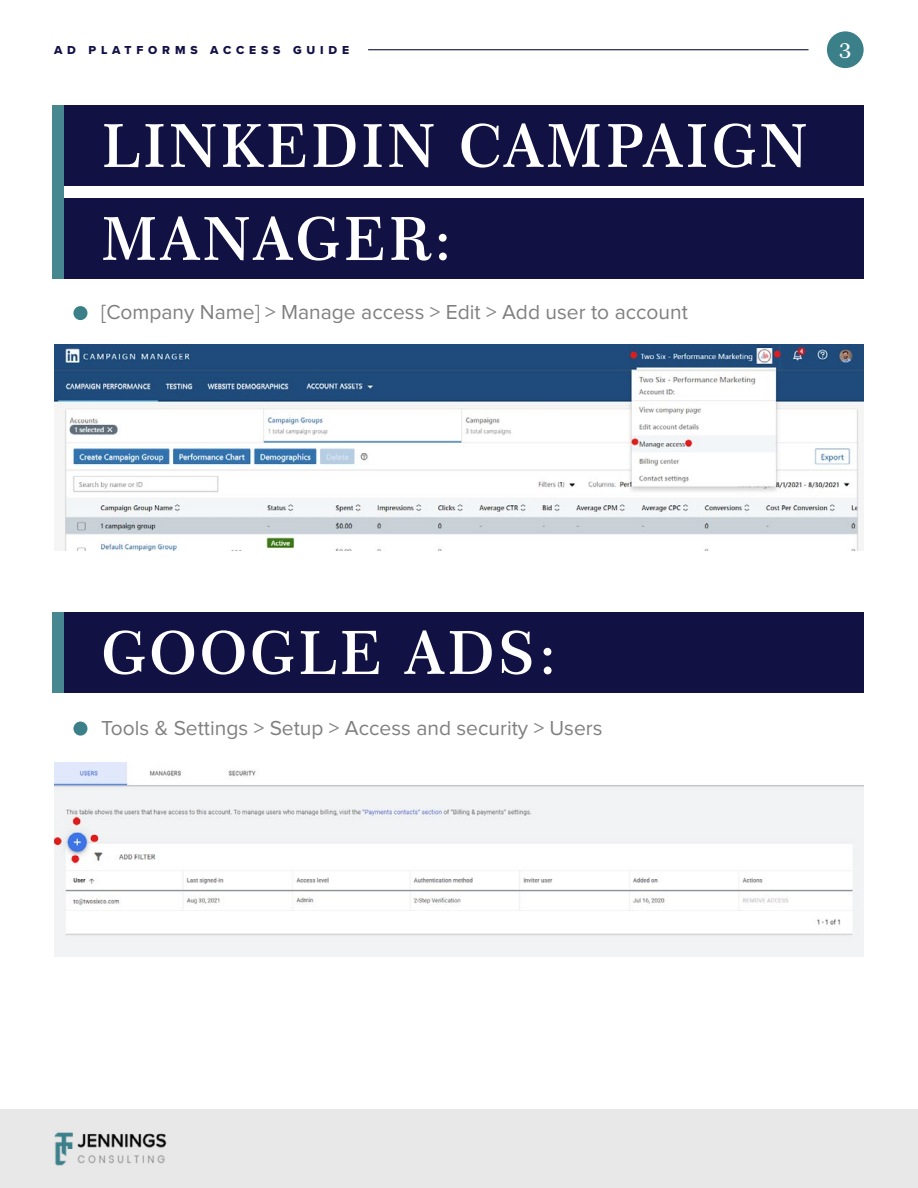
<style>
.page{position:relative;width:918px;height:1188px;background:#fff}
.page>*{position:absolute;margin:0;border:0;box-sizing:border-box;transform-origin:0 0}
.t1{font:600 60px/93px "Century 751 BT";letter-spacing:.05em;color:#fff}
.t2{font:21px "Proxima Nova";color:#808080}
.t3{font:600 21px "Century 751 BT";color:#fff}
.t4{font:12px "Proxima Nova Extrabld";letter-spacing:.4em;color:#121144}
</style>
<div class="page">
<div style="left:0;top:1110px;width:918px;height:78px;background:#e8e8e9"></div>
<div style="left:54px;top:105px;width:810px;height:81px;background:#121144"></div>
<div style="left:54px;top:612px;width:810px;height:81px;background:#121144"></div>
<div style="left:54px;top:198px;width:810px;height:81px;background:#121144"></div>
<div style="left:52px;top:105px;width:12px;height:174px;background:#478790"></div>
<div style="left:52px;top:612px;width:12px;height:81px;background:#478790"></div>
<div style="left:827px;top:31px;width:37px;height:37px;background:#3b7f89;border-radius:50%"></div>
<div style="left:73px;top:306px;width:14px;height:14px;background:#3b7f89;border-radius:50%"></div>
<div style="left:73px;top:722px;width:14px;height:14px;background:#3b7f89;border-radius:50%"></div>
<img style="left:54px;top:344px;width:810px;height:206px">
<img style="left:54px;top:763px;width:810px;height:193px">
<hr style="left:368px;top:49px;width:440px;height:1px;background:#121144">
<img style="left:54px;top:1132px;width:113px;height:34px">
<p class="t4" style="left:54px;top:41px;width:297px">AD PLATFORMS ACCESS GUIDE</p>
<p class="t3" style="left:839px;top:37px;width:14px">3</p>
<h1 class="t1" style="left:101px;top:99px;width:708px">LINKEDIN CAMPAIGN<br>MANAGER:</h1>
<p class="t2" style="left:101px;top:303px;width:588px">[Company Name] &gt; Manage access &gt; Edit &gt; Add user to account</p>
<h1 class="t1" style="left:101px;top:606px;width:457px">GOOGLE ADS:</h1>
<p class="t2" style="left:101px;top:718px;width:503px">Tools &amp; Settings &gt; Setup &gt; Access and security &gt; Users</p>
</div>
